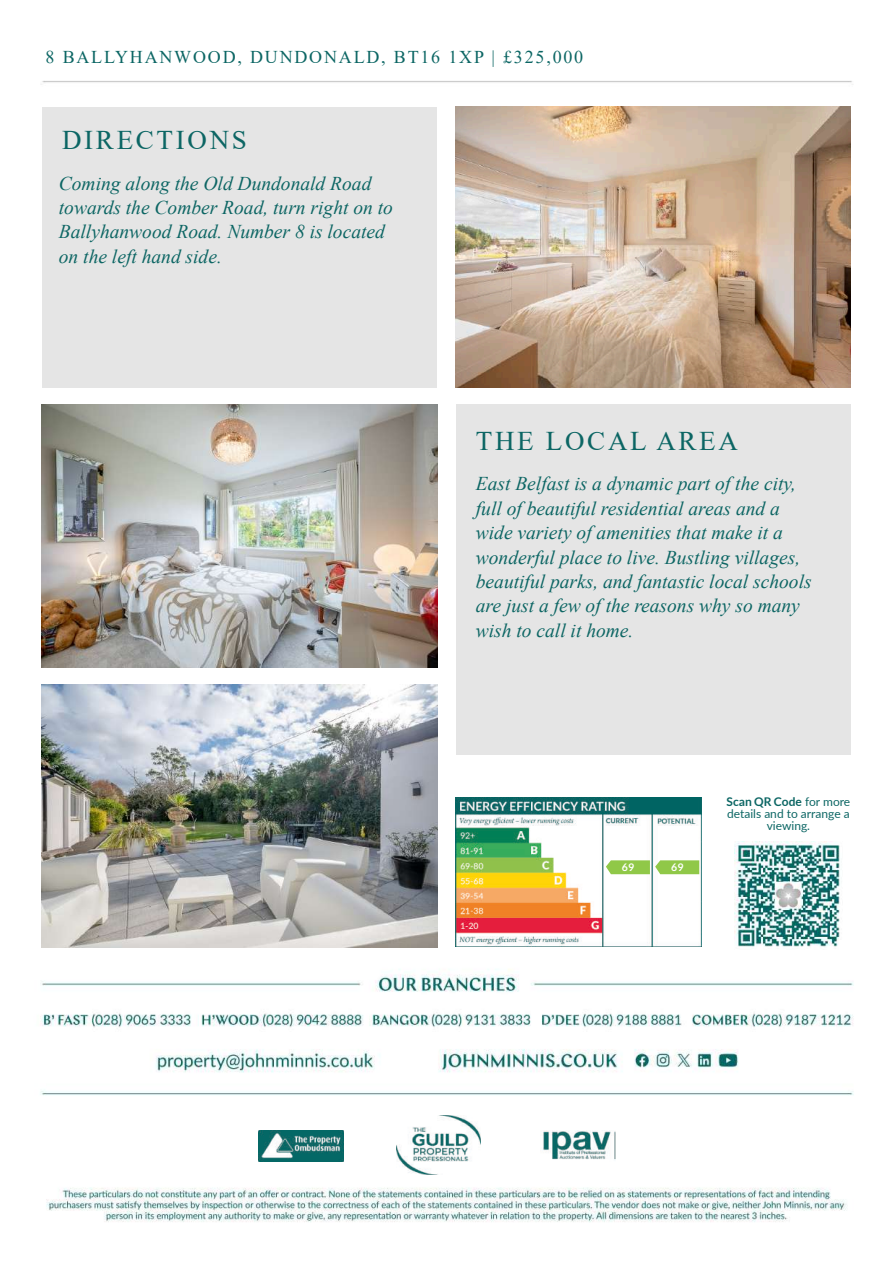
<style>
.page{position:relative;width:893px;height:1263px;background:#fff}
.page>*{position:absolute;margin:0;border:0;box-sizing:border-box;transform-origin:0 0}
.t1{font:27px "Times New Roman";letter-spacing:.1em;color:#0c6664}
.t2{font:italic 19.5px/24.5px "Times New Roman";color:#0d6664}
.t3{font:18px "Times New Roman";letter-spacing:.1em;color:#0c6664}
.t4{font:12px/12px "Lato";color:#0c6664;text-align:center}
.t5{font:700 10.5px "Lato";color:#fff}
.s1{font-weight:700}
</style>
<div class="page">
<img style="left:40px;top:81px;width:814px;height:1141px">
<img style="left:540px;top:1130px;width:76px;height:32px">
<img style="left:258px;top:1130px;width:86px;height:32px">
<img style="left:397px;top:1115px;width:83px;height:59px">
<img style="left:734px;top:842px;width:108px;height:108px">
<img style="left:456px;top:797px;width:245px;height:149px">
<svg style="left:606px;top:860px;width:93px;height:14px"></svg>
<div style="left:43px;top:107px;width:394px;height:281px;background:#e5e5e5"></div>
<img style="left:456px;top:107px;width:394px;height:281px">
<img style="left:42px;top:404px;width:395px;height:264px">
<img style="left:42px;top:684px;width:395px;height:264px">
<div style="left:456px;top:404px;width:394px;height:350px;background:#e5e5e5"></div>
<p class="t3" style="left:46px;top:50px;width:539px">8 BALLYHANWOOD, DUNDONALD, BT16 1XP | £325,000</p>
<h1 class="t1" style="left:62px;top:131px;width:186px">DIRECTIONS</h1>
<p class="t2" style="left:59px;top:173px;width:336px">Coming along the Old Dundonald Road towards the Comber Road, turn right on to Ballyhanwood Road. Number 8 is located on the left hand side.</p>
<h1 class="t1" style="left:476px;top:432px;width:264px">THE LOCAL AREA</h1>
<p class="t2" style="left:476px;top:473px;width:337px">East Belfast is a dynamic part of the city, full of beautiful residential areas and a wide variety of amenities that make it a wonderful place to live. Bustling villages, beautiful parks, and fantastic local schools are just a few of the reasons why so many wish to call it home.</p>
<p class="t5" style="left:622px;top:862px;width:14px">69</p>
<p class="t5" style="left:671px;top:862px;width:14px">69</p>
<p class="t4" style="left:727px;top:797px;width:125px"><span class="s1">Scan QR Code</span> for more details and to arrange a viewing.</p>
</div>
